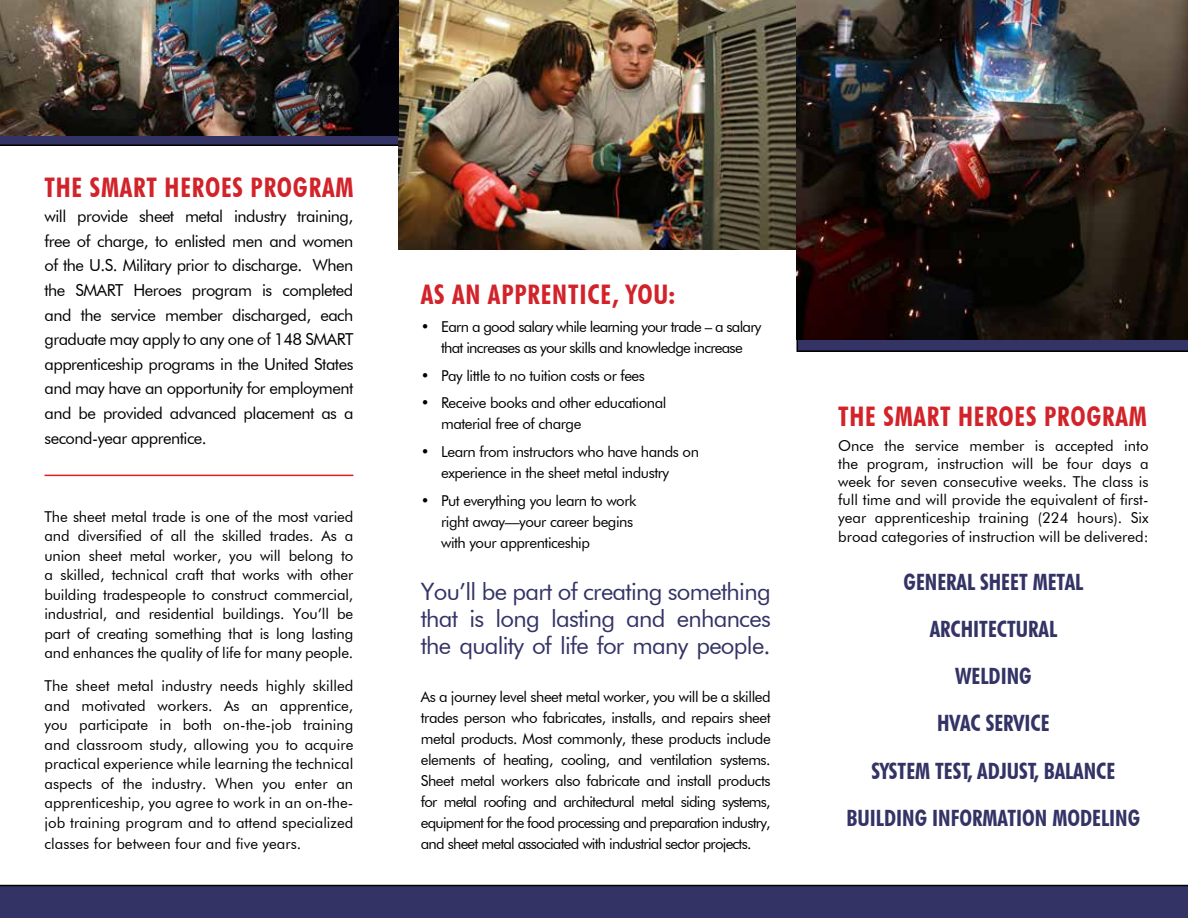
<style>
.page{position:relative;width:1188px;height:918px;background:#fff}
.page>*{position:absolute;margin:0;border:0;box-sizing:border-box;transform-origin:0 0}
.t1{font:700 condensed 27px "Futura BT";letter-spacing:.03em;color:#d2232a}
.t2{font:24px/27px "Futura BT";letter-spacing:-.03em;color:#336;text-align:justify}
.t3{font:700 condensed 22.5px/47.2px "Futura BT";color:#336;text-align:center}
.t4{font:16.5px/24.6px "Futura BT";letter-spacing:-.03em;color:#000;text-align:justify}
.t5{font:15px/19.5px "Futura BT";letter-spacing:-.03em;color:#000;text-align:justify}
.t6{font:15px/21px "Futura BT";letter-spacing:-.05em;color:#000;text-align:center}
.t7{font:15px "Futura BT";color:#000}
</style>
<div class="page">
<div style="left:0;top:885px;width:1188px;height:33px;background:#336"></div>
<svg style="left:0;top:135px;width:398px;height:11px;background:#2c2a51"></svg>
<svg style="left:796px;top:339px;width:392px;height:13px;background:#2a2952"></svg>
<hr style="left:45px;top:475px;width:308px;height:1px;background:#d92026">
<img style="left:398px;top:0;width:398px;height:250px">
<img style="left:0;top:0;width:398px;height:135px">
<img style="left:796px;top:0;width:392px;height:339px">
<h1 class="t1" style="left:45px;top:171px;width:310px">THE SMART HEROES PROGRAM</h1>
<p class="t4" style="left:45px;top:204px;width:310px">will provide sheet metal industry training, free of charge, to enlisted men and women of the U.S. Military prior to discharge. When the SMART Heroes program is completed and the service member discharged, each graduate may apply to any one of 148 SMART apprenticeship programs in the United States and may have an opportunity for employment and be provided advanced placement as a second-year apprentice.</p>
<p class="t5" style="left:45px;top:506px;width:310px">The sheet metal trade is one of the most varied and diversified of all the skilled trades. As a union sheet metal worker, you will belong to a skilled, technical craft that works with other building tradespeople to construct commercial, industrial, and residential buildings. You’ll be part of creating something that is long lasting and enhances the quality of life for many people.</p>
<p class="t5" style="left:45px;top:676px;width:310px">The sheet metal industry needs highly skilled and motivated workers. As an apprentice, you participate in both on-the-job training and classroom study, allowing you to acquire practical experience while learning the technical aspects of the industry. When you enter an apprenticeship, you agree to work in an on-the&shy;job training program and to attend specialized</p>
<p class="t7" style="left:45px;top:834px;width:258px">classes for between four and five years.</p>
<h1 class="t1" style="left:421px;top:278px;width:256px">AS AN APPRENTICE, YOU:</h1>
<p class="t6" style="left:421px;top:316px;width:342px">• Earn a good salary while learning your trade – a salary that increases as your skills and knowledge increase</p>
<p class="t5" style="left:421px;top:366px;width:226px">• Pay little to no tuition costs or fees</p>
<p class="t5" style="left:441px;top:393px;width:227px;line-height:21px;text-indent:-20px">• Receive books and other educational material free of charge</p>
<p class="t5" style="left:441px;top:441px;width:259px;line-height:21px;text-indent:-20px">• Learn from instructors who have hands on experience in the sheet metal industry</p>
<p class="t5" style="left:441px;top:490px;width:197px;line-height:21px;text-align:left;text-indent:-20px">• Put everything you learn to work right away—your career begins with your apprenticeship</p>
<h2 class="t2" style="left:421px;top:578px;width:351px">You’ll be part of creating something that is long lasting and enhances the quality of life for many people.</h2>
<p class="t5" style="left:421px;top:686px;width:351px;line-height:21px">As a journey level sheet metal worker, you will be a skilled trades person who fabricates, installs, and repairs sheet metal products. Most commonly, these products include elements of heating, cooling, and ventilation systems.<br>Sheet metal workers also fabricate and install products for metal roofing and architectural metal siding systems, equipment for the food processing and preparation industry, and sheet metal associated with industrial sector projects.</p>
<h1 class="t1" style="left:838px;top:400px;width:310px">THE SMART HEROES PROGRAM</h1>
<p class="t5" style="left:838px;top:436px;width:312px;line-height:18px">Once the service member is accepted into the program, instruction will be four days a week for seven consecutive weeks. The class is full time and will provide the equivalent of first&shy;year apprenticeship training (224 hours). Six</p>
<p class="t7" style="left:838px;top:528px;width:312px">broad categories of instruction will be delivered:</p>
<h3 class="t3" style="left:847px;top:558px;width:295px">GENERAL SHEET METAL<br>ARCHITECTURAL<br>WELDING<br>HVAC SERVICE<br>SYSTEM TEST, ADJUST, BALANCE<br>BUILDING INFORMATION MODELING</h3>
</div>
